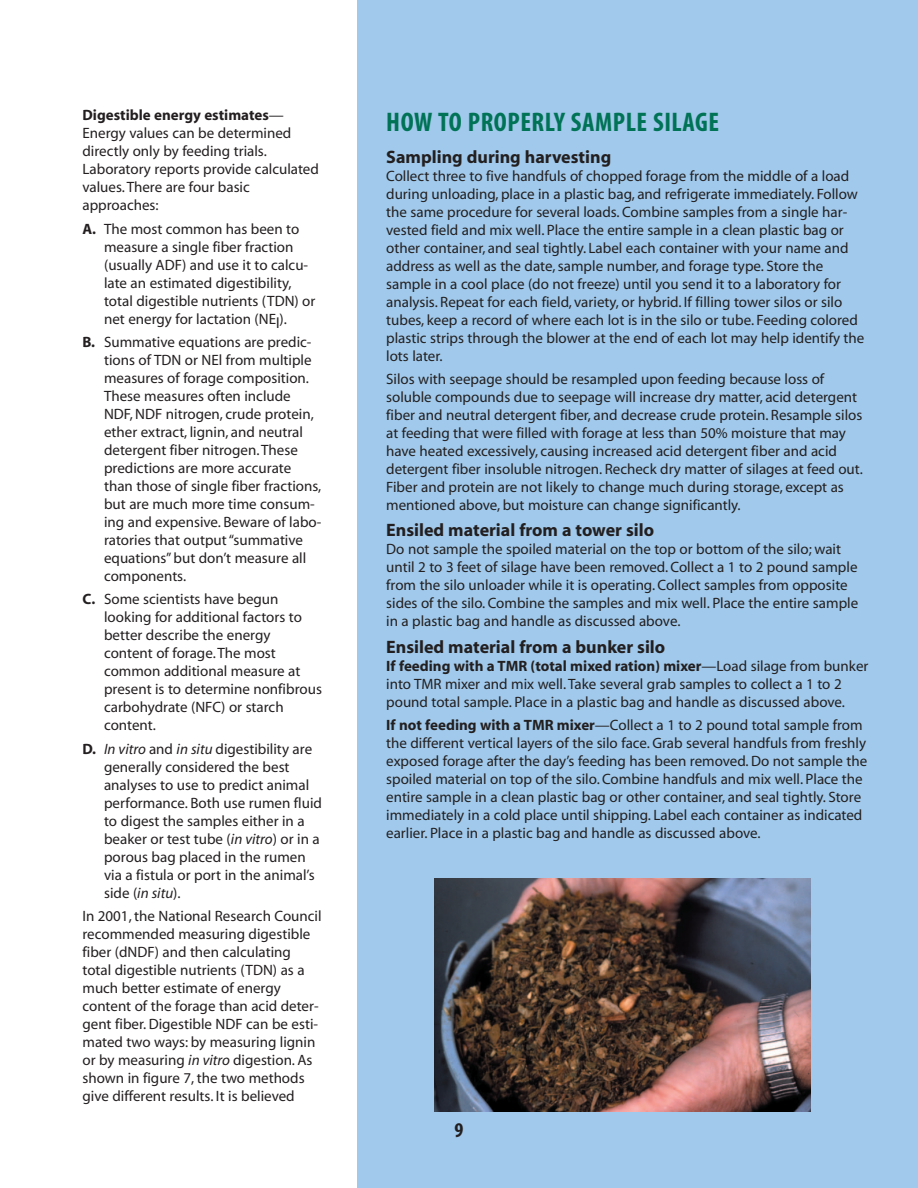
<style>
.page{position:relative;width:918px;height:1188px;background:#fff}
.page>*{position:absolute;margin:0;border:0;box-sizing:border-box;transform-origin:0 0}
.t1{font:700 condensed 27px "Myriad";letter-spacing:.02em;color:#007255}
.t2{font:700 condensed 21px "Myriad";color:#231f20}
.t3{font:700 18px "Myriad";color:#231f20}
.t4{font:15px/18px "Myriad";color:#231f20}
.s1{font-weight:700}
.s2{font-style:italic}
</style>
<div class="page">
<div style="left:357px;top:0;width:561px;height:1188px;background:#a0c9eb"></div>
<img style="left:434px;top:879px;width:377px;height:233px">
<p class="t4" style="left:82px;top:107px;width:238px"><span class="s1">Digestible energy estimates</span>—<br>Energy values can be determined directly only by feeding trials.<br>Laboratory reports provide calculated values. There are four basic approaches:</p>
<p class="t4" style="left:104px;top:221px;width:213px;text-indent:-22px"><span class="s1">A.</span> The most common has been to measure a single fiber fraction (usually ADF) and use it to calcu&shy;late an estimated digestibility, total digestible nutrients (TDN) or net energy for lactation (NEl).</p>
<p class="t4" style="left:104px;top:334px;width:219px;text-indent:-22px"><span class="s1">B.</span> Summative equations are predic&shy;tions of TDN or NEl from multiple measures of forage composition.<br>These measures often include<br>NDF, NDF nitrogen, crude protein, ether extract, lignin, and neutral detergent fiber nitrogen. These predictions are more accurate than those of single fiber fractions, but are much more time consum&shy;ing and expensive. Beware of labo&shy;ratories that output “summative equations” but don’t measure all components.</p>
<p class="t4" style="left:104px;top:592px;width:219px;text-indent:-22px"><span class="s1">C.</span> Some scientists have begun looking for additional factors to better describe the energy content of forage. The most common additional measure at present is to determine nonfibrous carbohydrate (NFC) or starch content.</p>
<p class="t4" style="left:104px;top:741px;width:219px;text-indent:-22px"><span class="s1">D.</span> <span class="s2">In vitro</span> and <span class="s2">in situ</span> digestibility are generally considered the best analyses to use to predict animal performance. Both use rumen fluid to digest the samples either in a beaker or test tube (<span class="s2">in vitro</span>) or in a porous bag placed in the rumen via a fistula or port in the animal’s side (<span class="s2">in situ</span>).</p>
<p class="t4" style="left:82px;top:908px;width:241px">In 2001, the National Research Council recommended measuring digestible fiber (dNDF) and then calculating total digestible nutrients (TDN) as a much better estimate of energy content of the forage than acid deter&shy;gent fiber. Digestible NDF can be esti&shy;mated two ways: by measuring lignin or by measuring <span class="s2">in vitro</span> digestion. As shown in figure 7, the two methods give different results. It is believed</p>
<h1 class="t1" style="left:386px;top:113px;width:334px">HOW TO PROPERLY SAMPLE SILAGE</h1>
<p class="t3" style="left:386px;top:150px;width:226px">Sampling during harvesting</p>
<p class="t4" style="left:386px;top:168px;width:480px">Collect three to five handfuls of chopped forage from the middle of a load during unloading, place in a plastic bag, and refrigerate immediately. Follow the same procedure for several loads. Combine samples from a single har&shy;vested field and mix well. Place the entire sample in a clean plastic bag or other container, and seal tightly. Label each container with your name and address as well as the date, sample number, and forage type. Store the sample in a cool place (do not freeze) until you send it to a laboratory for analysis. Repeat for each field, variety, or hybrid. If filling tower silos or silo tubes, keep a record of where each lot is in the silo or tube. Feeding colored plastic strips through the blower at the end of each lot may help identify the lots later.</p>
<p class="t4" style="left:386px;top:371px;width:478px">Silos with seepage should be resampled upon feeding because loss of soluble compounds due to seepage will increase dry matter, acid detergent fiber and neutral detergent fiber, and decrease crude protein. Resample silos at feeding that were filled with forage at less than 50% moisture that may have heated excessively, causing increased acid detergent fiber and acid detergent fiber insoluble nitrogen. Recheck dry matter of silages at feed out.<br>Fiber and protein are not likely to change much during storage, except as mentioned above, but moisture can change significantly.</p>
<p class="t3" style="left:386px;top:524px;width:269px">Ensiled material from a tower silo</p>
<p class="t4" style="left:386px;top:542px;width:474px">Do not sample the spoiled material on the top or bottom of the silo; wait until 2 to 3 feet of silage have been removed. Collect a 1 to 2 pound sample from the silo unloader while it is operating. Collect samples from opposite sides of the silo. Combine the samples and mix well. Place the entire sample in a plastic bag and handle as discussed above.</p>
<p class="t3" style="left:386px;top:640px;width:281px">Ensiled material from a bunker silo</p>
<p class="t4" style="left:386px;top:658px;width:484px"><span class="s1">If feeding with a TMR (total mixed ration) mixer</span>—Load silage from bunker into TMR mixer and mix well. Take several grab samples to collect a 1 to 2 pound total sample. Place in a plastic bag and handle as discussed above.</p>
<p class="t4" style="left:386px;top:717px;width:483px"><span class="s1">If not feeding with a TMR mixer</span>—Collect a 1 to 2 pound total sample from the different vertical layers of the silo face. Grab several handfuls from freshly exposed forage after the day’s feeding has been removed. Do not sample the spoiled material on top of the silo. Combine handfuls and mix well. Place the entire sample in a clean plastic bag or other container, and seal tightly. Store immediately in a cold place until shipping. Label each container as indicated earlier. Place in a plastic bag and handle as discussed above.</p>
<h2 class="t2" style="left:455px;top:1122px;width:10px">9</h2>
</div>
